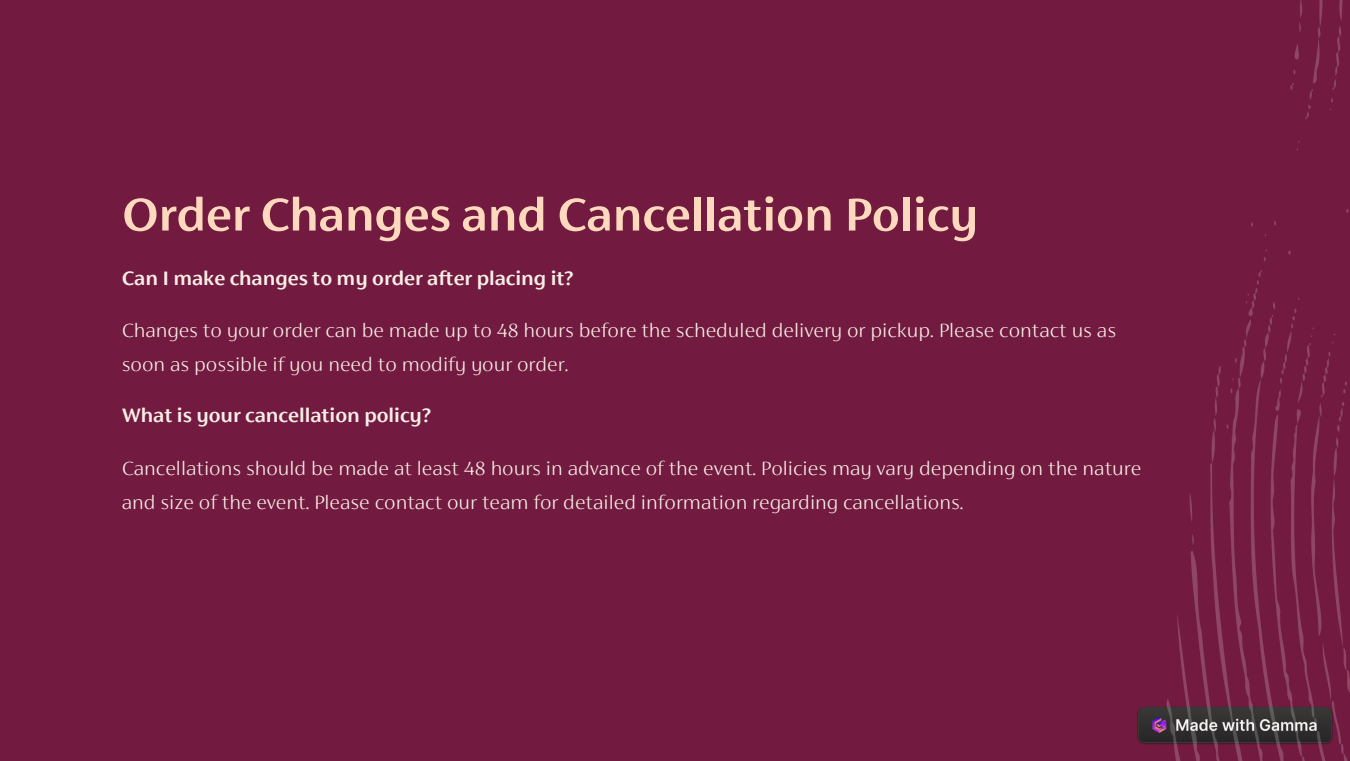
<style>
.page{position:relative;width:1350px;height:761px;background:#fff}
.page>*{position:absolute;margin:0;border:0;box-sizing:border-box;transform-origin:0 0}
.t1{font:600 50.7px "FS Siena";color:#ffd9be}
.t2{font:200 21.45px/33.8px "FS Siena";color:#f9eee7}
.t3{font:600 21.45px "FS Siena";color:#f9eee7}
</style>
<div class="page">
<div style="left:0;top:0;width:1350px;height:760px;background:#721a3f"></div>
<img style="left:1137px;top:0;width:213px;height:760px">
<p class="t1" style="left:122px;top:193px;width:858px">Order Changes and Cancellation Policy</p>
<p class="t3" style="left:122px;top:269px;width:453px">Can I make changes to my order after placing it?</p>
<p class="t2" style="left:122px;top:315px;width:996px">Changes to your order can be made up to 48 hours before the scheduled delivery or pickup. Please contact us as soon as possible if you need to modify your order.</p>
<p class="t3" style="left:122px;top:406px;width:311px">What is your cancellation policy?</p>
<p class="t2" style="left:122px;top:453px;width:1021px">Cancellations should be made at least 48 hours in advance of the event. Policies may vary depending on the nature and size of the event. Please contact our team for detailed information regarding cancellations.</p>
</div>
